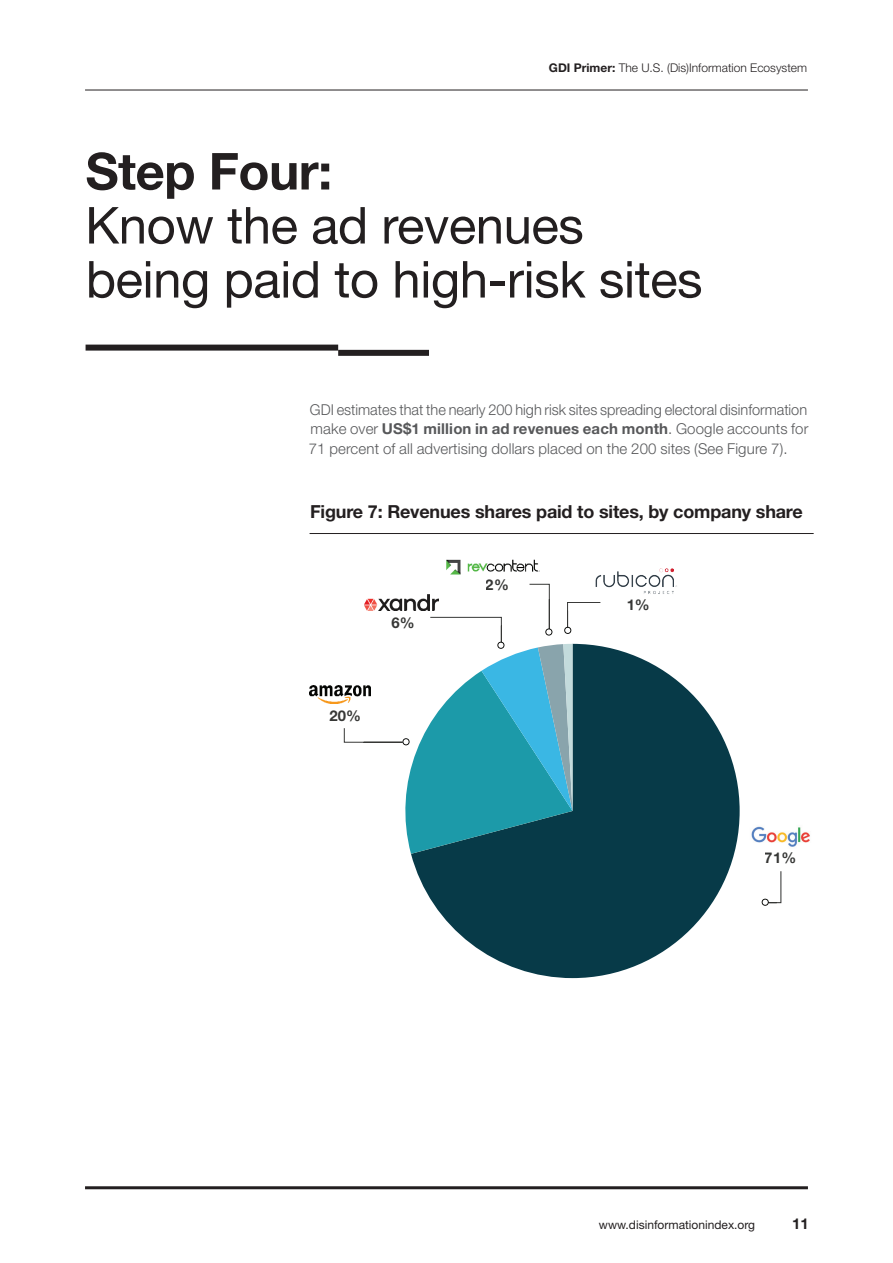
<style>
.page{position:relative;width:893px;height:1263px;background:#fff}
.page>*{position:absolute;margin:0;border:0;box-sizing:border-box;transform-origin:0 0}
.t1{font:51px/54px "Helvetica Neue LT Std";letter-spacing:-.01em;color:#231f20}
.t2{font:700 51px "Helvetica Neue LT Std";letter-spacing:-.01em;color:#231f20}
.t3{font:700 18px "Helvetica Neue LT Std";letter-spacing:-.01em;color:#231f20}
.t4{font:300 15px/19.5px "Helvetica Neue LT Std";letter-spacing:.01em;color:#57585a;text-align:justify}
.t5{font:700 15px "Helvetica Neue LT Std";color:#231f20}
.t6{font:700 14.85px "Helvetica Neue LT Std";color:#040503}
.t7{font:300 12px "Helvetica Neue LT Std";color:#231f20}
.t8{font:12px "Helvetica Neue LT Std";color:#231f20}
.s1{font-weight:700}
</style>
<div class="page">
<div style="left:338px;top:350px;width:91px;height:6px;background:#231f20"></div>
<div style="left:86px;top:345px;width:252px;height:6px;background:#231f20"></div>
<hr style="left:310px;top:533px;width:504px;height:1px;background:#231f20">
<img style="left:447px;top:559px;width:93px;height:16px">
<svg style="left:761px;top:871px;width:20px;height:35px"></svg>
<svg style="left:411px;top:646px;width:329px;height:332px;fill:#073a48"></svg>
<svg style="left:344px;top:584px;width:256px;height:270px"></svg>
<img style="left:751px;top:826px;width:59px;height:21px">
<img style="left:364px;top:594px;width:75px;height:16px">
<img style="left:310px;top:685px;width:60px;height:18px">
<img style="left:594px;top:568px;width:83px;height:27px">
<hr style="left:85px;top:90px;width:723px;height:1px;background:#231f20">
<hr style="left:85px;top:1186px;width:723px;height:3px;background:#231f20">
<p class="t7" style="left:549px;top:60px;width:260px"><span class="s1">GDI Primer:</span> The U.S. (Dis)Information Ecosystem</p>
<h1 class="t2" style="left:86px;top:140px;width:248px">Step Four:</h1>
<h1 class="t1" style="left:85px;top:198px;width:619px">Know the ad revenues being paid to high-risk sites</h1>
<p class="t4" style="left:309px;top:399px;width:501px">GDI estimates that the nearly 200 high risk sites spreading electoral disinformation make over <span class="s1">US$1 million in ad revenues each month</span>. Google accounts for 71 percent of all advertising dollars placed on the 200 sites (See Figure 7).</p>
<p class="t3" style="left:310px;top:501px;width:494px">Figure 7: Revenues shares paid to sites, by company share</p>
<p class="t6" style="left:392px;top:614px;width:25px">6%</p>
<p class="t6" style="left:330px;top:707px;width:33px">20%</p>
<p class="t6" style="left:486px;top:576px;width:25px">2%</p>
<p class="t6" style="left:626px;top:596px;width:25px">1%</p>
<p class="t6" style="left:765px;top:849px;width:33px">71%</p>
<p class="t8" style="left:599px;top:1217px;width:158px">www.disinformationindex.org</p>
<p class="t5" style="left:792px;top:1214px;width:18px">11</p>
</div>
